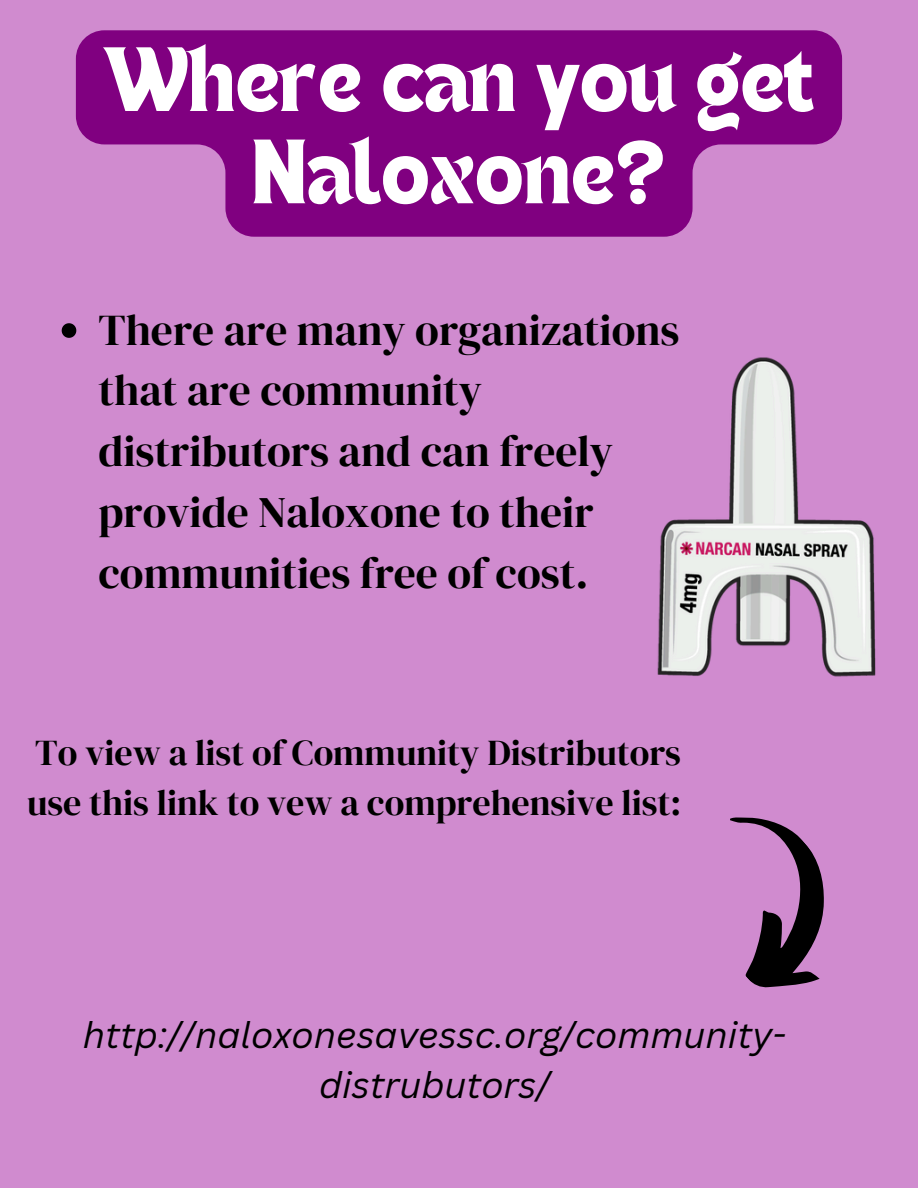
<style>
.page{position:relative;width:918px;height:1188px;background:#d08bcf}
.page>*{position:absolute;margin:0;border:0;box-sizing:border-box;transform-origin:0 0}
.t1{font:66px/92.2px "TANHEADLINE";color:#fff;text-align:center}
.t2{font:43.5px/60.8px "DM Serif Display";color:#000}
.t3{font:36px/49.5px "DM Serif Display";color:#000}
.t4{font:italic 36px/49.5px "Canva Sans";color:#000;text-align:center}
</style>
<div class="page">
<svg style="left:730px;top:817px;width:94px;height:171px"></svg>
<img style="left:657px;top:357px;width:219px;height:320px">
<svg style="left:76px;top:30px;width:766px;height:207px;fill:#800080"></svg>
<svg style="left:62px;top:323px;width:14px;height:15px"></svg>
<p class="t1" style="left:102px;top:41px;width:715px">Where can you get<br>Naloxone?</p>
<p class="t2" style="left:99px;top:299px;width:583px">There are many organizations that are community distributors and can freely provide Naloxone to their communities free of cost.</p>
<h1 class="t3" style="left:27px;top:728px;width:656px">To view a list of Community Distributors use this link to vew a comprehensive list:</h1>
<p class="t4" style="left:83px;top:1010px;width:705px">http://naloxonesavessc.org/community&shy;distrubutors/</p>
</div>
